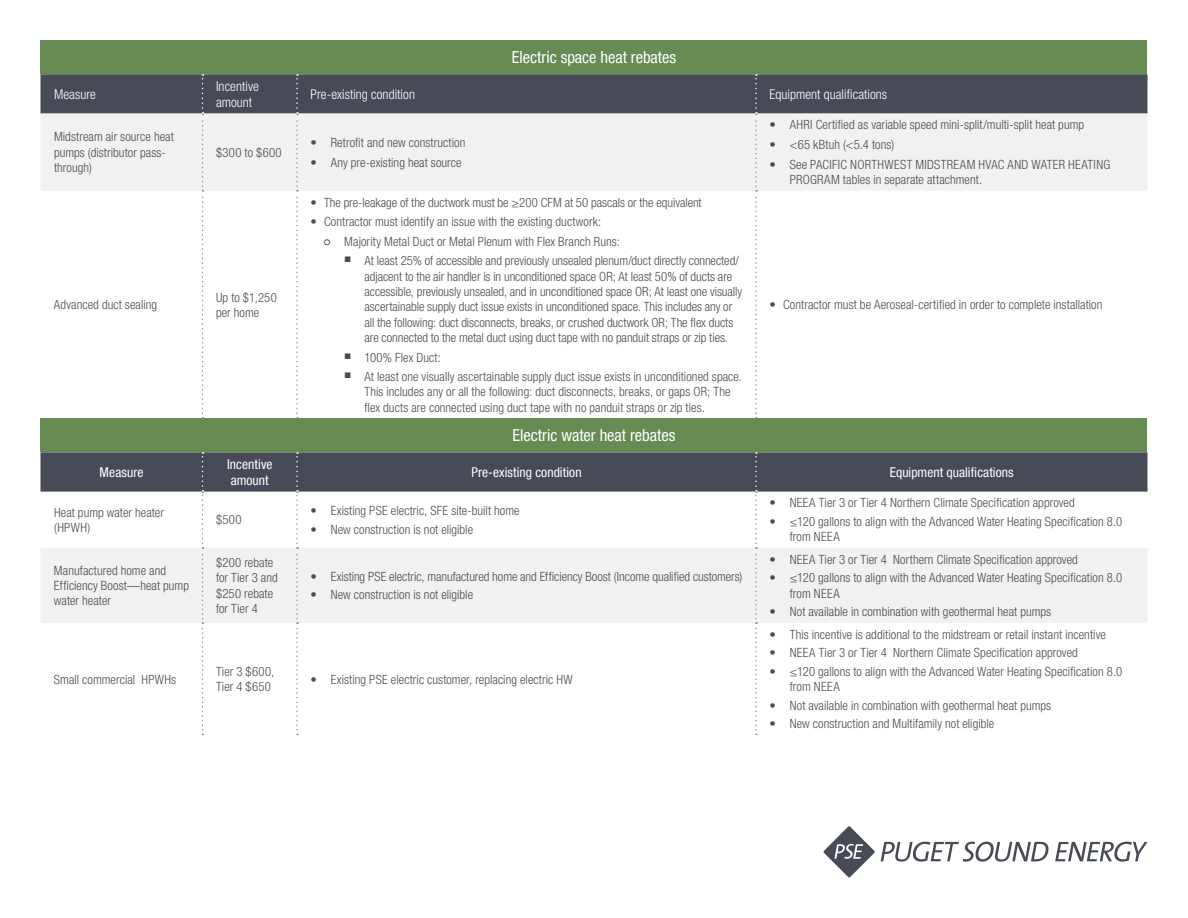
<style>
.page{position:relative;width:1188px;height:918px;background:#fff}
.page>*{position:absolute;margin:0;border:0;box-sizing:border-box;transform-origin:0 0}
.t1{font:condensed 16.5px "Helvetica Neue LT Com";color:#fff}
.t2{font:300 condensed 13.5px/16.2px "Helvetica Neue LT Com";letter-spacing:.005em;color:#fff}
.t3{font:condensed 13.5px/16.2px "Helvetica Neue LT Com";letter-spacing:.005em;color:#fff}
.t4{font:300 condensed 12.75px/15.3px "Helvetica Neue LT Com";letter-spacing:.005em;color:#4d4d4f}
.s1{font-stretch:normal;font-size:18px}
</style>
<div class="page">
<svg style="left:881px;top:842px;width:168px;height:20px"></svg>
<svg style="left:1055px;top:842px;width:93px;height:20px"></svg>
<svg style="left:823px;top:826px;width:52px;height:52px"></svg>
<div style="left:40px;top:40px;width:1108px;height:34px;background:#668b53"></div>
<div style="left:40px;top:74px;width:1108px;height:40px;background:#474b55"></div>
<div style="left:41px;top:114px;width:1106px;height:77px;background:#f1f1f2"></div>
<svg style="left:202px;top:74px;width:1px;height:345px"></svg>
<svg style="left:296px;top:74px;width:2px;height:345px"></svg>
<svg style="left:755px;top:74px;width:2px;height:345px"></svg>
<div style="left:40px;top:419px;width:1108px;height:33px;background:#668b53"></div>
<div style="left:40px;top:452px;width:1108px;height:40px;background:#474b55"></div>
<div style="left:41px;top:548px;width:1106px;height:75px;background:#f1f1f2"></div>
<svg style="left:202px;top:452px;width:1px;height:283px"></svg>
<svg style="left:296px;top:452px;width:2px;height:283px"></svg>
<svg style="left:755px;top:452px;width:2px;height:283px"></svg>
<p class="t1" style="left:512px;top:48px;width:166px">Electric space heat rebates</p>
<p class="t2" style="left:54px;top:86px;width:43px">Measure</p>
<p class="t2" style="left:216px;top:78px;width:44px">Incentive amount</p>
<p class="t2" style="left:310px;top:86px;width:106px">Pre-existing condition</p>
<p class="t2" style="left:770px;top:86px;width:119px">Equipment qualifications</p>
<p class="t4" style="left:54px;top:129px;width:121px">Midstream air source heat pumps (distributor pass&shy;through)</p>
<p class="t4" style="left:770px;top:117px;width:316px">• AHRI Certified as variable speed mini-split/multi-split heat pump</p>
<p class="t4" style="left:770px;top:137px;width:126px">• &lt;65 kBtuh (&lt;5.4 tons)</p>
<p class="t4" style="left:790px;top:156px;width:322px;text-indent:-20px">• See PACIFIC NORTHWEST MIDSTREAM HVAC AND WATER HEATING<br>PROGRAM tables in separate attachment.</p>
<p class="t4" style="left:311px;top:135px;width:156px">• Retrofit and new construction</p>
<p class="t4" style="left:311px;top:154px;width:153px">• Any pre-existing heat source</p>
<p class="t4" style="left:216px;top:145px;width:67px">$300 to $600</p>
<p class="t4" style="left:54px;top:297px;width:105px">Advanced duct sealing</p>
<p class="t4" style="left:216px;top:289px;width:62px">Up to $1,250 per home</p>
<p class="t4" style="left:311px;top:194px;width:393px">• The pre-leakage of the ductwork must be ≥200 CFM at 50 pascals or the equivalent</p>
<p class="t4" style="left:324px;top:212px;width:297px;line-height:19.6px;text-indent:-13px">• Contractor must identify an issue with the existing ductwork:<br><span class="s1">º</span> Majority Metal Duct or Metal Plenum with Flex Branch Runs:</p>
<p class="t4" style="left:364px;top:253px;width:379px;text-indent:-20px"><sup>■</sup> At least 25% of accessible and previously unsealed plenum/duct directly connected/ adjacent to the air handler is in unconditioned space OR; At least 50% of ducts are accessible, previously unsealed, and in unconditioned space OR; At least one visually ascertainable supply duct issue exists in unconditioned space. This includes any or all the following: duct disconnects, breaks, or crushed ductwork OR; The flex ducts are connected to the metal duct using duct tape with no panduit straps or zip ties.</p>
<p class="t4" style="left:344px;top:349px;width:98px"><sup>■</sup> 100% Flex Duct:</p>
<p class="t4" style="left:364px;top:369px;width:379px;text-indent:-20px"><sup>■</sup> At least one visually ascertainable supply duct issue exists in unconditioned space.<br>This includes any or all the following: duct disconnects, breaks, or gaps OR; The flex ducts are connected using duct tape with no panduit straps or zip ties.</p>
<p class="t1" style="left:513px;top:426px;width:164px">Electric water heat rebates</p>
<p class="t4" style="left:770px;top:297px;width:335px">• Contractor must be Aeroseal-certified in order to complete installation</p>
<p class="t3" style="left:100px;top:464px;width:45px">Measure</p>
<p class="t3" style="left:227px;top:456px;width:47px">Incentive amount</p>
<p class="t3" style="left:471px;top:464px;width:112px">Pre-existing condition</p>
<p class="t3" style="left:890px;top:464px;width:125px">Equipment qualifications</p>
<p class="t4" style="left:54px;top:505px;width:112px">Heat pump water heater (HPWH)</p>
<p class="t4" style="left:216px;top:512px;width:27px">$500</p>
<p class="t4" style="left:770px;top:495px;width:307px">• NEEA Tier 3 or Tier 4 Northern Climate Specification approved</p>
<p class="t4" style="left:790px;top:514px;width:334px;text-indent:-20px">• ≤120 gallons to align with the Advanced Water Heating Specification 8.0 from NEEA</p>
<p class="t4" style="left:311px;top:503px;width:211px">• Existing PSE electric, SFE site-built home</p>
<p class="t4" style="left:311px;top:521px;width:164px">• New construction is not eligible</p>
<p class="t4" style="left:54px;top:563px;width:136px">Manufactured home and<br>Efficiency Boost—heat pump water heater</p>
<p class="t4" style="left:216px;top:555px;width:63px">$200 rebate for Tier 3 and $250 rebate for Tier 4</p>
<p class="t4" style="left:311px;top:569px;width:433px">• Existing PSE electric, manufactured home and Efficiency Boost (Income qualified customers)</p>
<p class="t4" style="left:311px;top:587px;width:164px">• New construction is not eligible</p>
<p class="t4" style="left:54px;top:671px;width:124px">Small commercial HPWHs</p>
<p class="t4" style="left:216px;top:664px;width:60px">Tier 3 $600,<br>Tier 4 $650</p>
<p class="t4" style="left:311px;top:671px;width:264px">• Existing PSE electric customer, replacing electric HW</p>
<p class="t4" style="left:770px;top:552px;width:310px">• NEEA Tier 3 or Tier 4 Northern Climate Specification approved</p>
<p class="t4" style="left:790px;top:570px;width:334px;text-indent:-20px">• ≤120 gallons to align with the Advanced Water Heating Specification 8.0 from NEEA</p>
<p class="t4" style="left:770px;top:604px;width:283px">• Not available in combination with geothermal heat pumps</p>
<p class="t4" style="left:770px;top:627px;width:338px">• This incentive is additional to the midstream or retail instant incentive</p>
<p class="t4" style="left:770px;top:645px;width:310px">• NEEA Tier 3 or Tier 4 Northern Climate Specification approved</p>
<p class="t4" style="left:790px;top:664px;width:334px;text-indent:-20px">• ≤120 gallons to align with the Advanced Water Heating Specification 8.0 from NEEA</p>
<p class="t4" style="left:770px;top:698px;width:283px">• Not available in combination with geothermal heat pumps</p>
<p class="t4" style="left:770px;top:716px;width:226px">• New construction and Multifamily not eligible</p>
</div>
